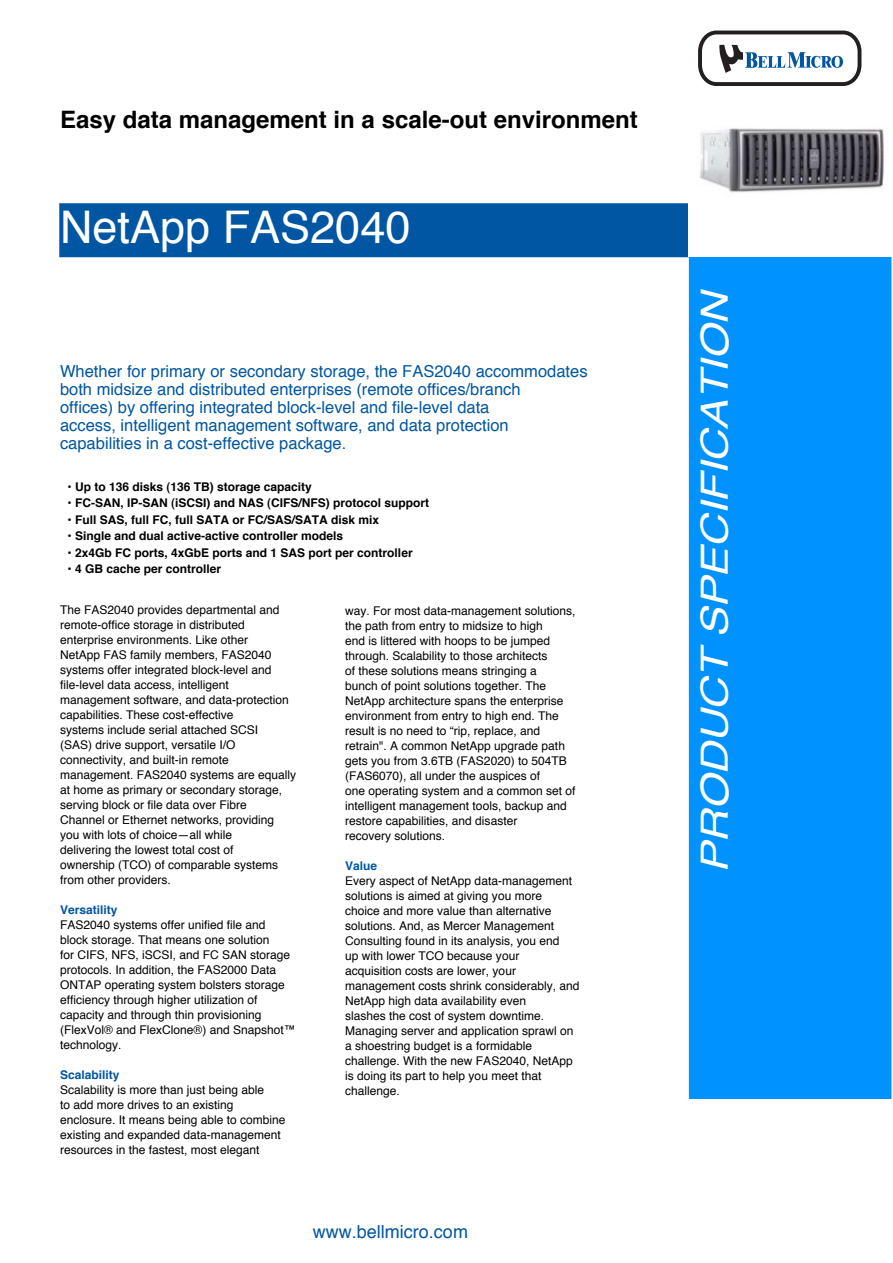
<style>
.page{position:relative;width:893px;height:1263px;background:#fff}
.page>*{position:absolute;margin:0;border:0;box-sizing:border-box;transform-origin:0 0}
.t1{font:45px "Helvetica";color:#fff}
.t2{font:italic 37.5px "Helvetica";color:#fff;scale:1.2 1}
.t3{font:700 24px "Helvetica";color:#000}
.t4{font:18px "Helvetica";color:#0056a2}
.t5{font:16.5px/18px "Helvetica";color:#0056a2}
.t6{font:12px/15px "Helvetica";color:#000}
.t7{font:700 12px "Helvetica";color:#000}
.t8{font:700 12px "Helvetica";color:#0056a2}
</style>
<div class="page">
<div style="left:60px;top:204px;width:675px;height:52px;background:#0056a2"></div>
<div style="left:59px;top:203px;width:677px;height:54px;border:2px solid #0056a2"></div>
<div style="left:689px;top:56px;width:201px;height:1043px;background:#0092ff"></div>
<div style="left:688px;top:55px;width:203px;height:1044px;border:2px solid #0092ff"></div>
<img style="left:688px;top:55px;width:203px;height:202px">
<svg style="left:696px;top:30px;width:167px;height:58px"></svg>
<h3 class="t3" style="left:60px;top:100px;width:579px">Easy data management in a scale-out environment</h3>
<h1 class="t1" style="left:60px;top:193px;width:352px">NetApp FAS2040</h1>
<p class="t5" style="left:60px;top:362px;width:529px">Whether for primary or secondary storage, the FAS2040 accommodates both midsize and distributed enterprises (remote offices/branch<br>offices) by offering integrated block-level and file-level data<br>access, intelligent management software, and data protection capabilities in a cost-effective package.</p>
<p class="t7" style="left:68px;top:477px;width:246px">• Up to 136 disks (136 TB) storage capacity</p>
<p class="t7" style="left:68px;top:493px;width:363px">• FC-SAN, IP-SAN (iSCSI) and NAS (CIFS/NFS) protocol support</p>
<p class="t7" style="left:68px;top:510px;width:313px">• Full SAS, full FC, full SATA or FC/SAS/SATA disk mix</p>
<p class="t7" style="left:68px;top:526px;width:277px">• Single and dual active-active controller models</p>
<p class="t7" style="left:68px;top:543px;width:346px">• 2x4Gb FC ports, 4xGbE ports and 1 SAS port per controller</p>
<p class="t7" style="left:68px;top:559px;width:155px">• 4 GB cache per controller</p>
<p class="t6" style="left:60px;top:602px;width:238px">The FAS2040 provides departmental and remote-office storage in distributed enterprise environments. Like other<br>NetApp FAS family members, FAS2040 systems offer integrated block-level and file-level data access, intelligent management software, and data-protection capabilities. These cost-effective<br>systems include serial attached SCSI<br>(SAS) drive support, versatile I/O connectivity, and built-in remote management. FAS2040 systems are equally at home as primary or secondary storage, serving block or file data over Fibre<br>Channel or Ethernet networks, providing you with lots of choice—all while<br>delivering the lowest total cost of<br>ownership (TCO) of comparable systems from other providers.</p>
<p class="t8" style="left:60px;top:900px;width:59px">Versatility</p>
<p class="t6" style="left:60px;top:917px;width:237px">FAS2040 systems offer unified file and block storage. That means one solution<br>for CIFS, NFS, iSCSI, and FC SAN storage protocols. In addition, the FAS2000 Data ONTAP operating system bolsters storage efficiency through higher utilization of capacity and through thin provisioning (FlexVol® and FlexClone®) and Snapshot™ technology.</p>
<p class="t8" style="left:60px;top:1065px;width:61px">Scalability</p>
<p class="t6" style="left:60px;top:1082px;width:227px">Scalability is more than just being able<br>to add more drives to an existing enclosure. It means being able to combine existing and expanded data-management resources in the fastest, most elegant</p>
<p class="t6" style="left:345px;top:604px;width:232px">way. For most data-management solutions, the path from entry to midsize to high<br>end is littered with hoops to be jumped through. Scalability to those architects<br>of these solutions means stringing a<br>bunch of point solutions together. The NetApp architecture spans the enterprise environment from entry to high end. The result is no need to “rip, replace, and retrain". A common NetApp upgrade path gets you from 3.6TB (FAS2020) to 504TB (FAS6070), all under the auspices of<br>one operating system and a common set of intelligent management tools, backup and restore capabilities, and disaster<br>recovery solutions.</p>
<p class="t8" style="left:345px;top:856px;width:34px">Value</p>
<p class="t6" style="left:345px;top:874px;width:236px">Every aspect of NetApp data-management solutions is aimed at giving you more choice and more value than alternative solutions. And, as Mercer Management Consulting found in its analysis, you end<br>up with lower TCO because your<br>acquisition costs are lower, your management costs shrink considerably, and NetApp high data availability even<br>slashes the cost of system downtime.<br>Managing server and application sprawl on a shoestring budget is a formidable challenge. With the new FAS2040, NetApp is doing its part to help you meet that challenge.</p>
<h3 class="t4" style="left:313px;top:1217px;width:156px">www.bellmicro.com</h3>
<h2 class="t2" style="left:685px;top:873px;width:488px;rotate:-90deg">PRODUCT SPECIFICATION</h2>
</div>
